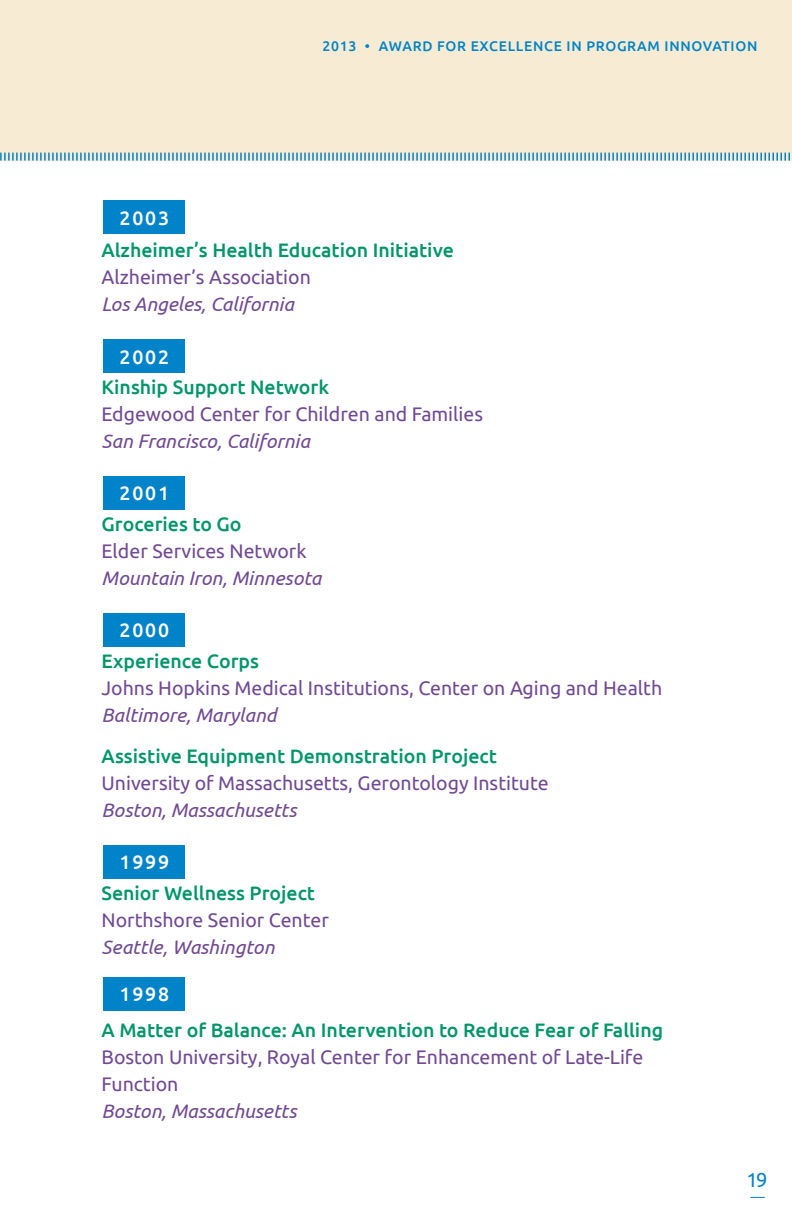
<style>
.page{position:relative;width:792px;height:1224px;background:#fff}
.page>*{position:absolute;margin:0;border:0;box-sizing:border-box;transform-origin:0 0}
.t1{font:20px "Ubuntu";color:#0083c8}
.t2{font:19.6px/27px "Ubuntu";color:#714993}
.t3{font:500 19.6px "Ubuntu";color:#009669}
.t4{font:italic 19.6px "Ubuntu";color:#714993}
.t5{font:500 19.4px "Ubuntu";letter-spacing:.1em;color:#fff}
.t6{font:500 14px "Ubuntu";letter-spacing:.05em;color:#0083c8}
</style>
<div class="page">
<div style="left:0;top:0;width:792px;height:161px;background:#f7ecd3"></div>
<svg style="left:0;top:152px;width:790px;height:9px"></svg>
<svg style="left:750px;top:1197px;width:15px;height:1px"></svg>
<div style="left:104px;top:477px;width:81px;height:33px;background:#0083c8"></div>
<div style="left:104px;top:201px;width:81px;height:33px;background:#0083c8"></div>
<div style="left:104px;top:340px;width:81px;height:33px;background:#0083c8"></div>
<div style="left:104px;top:613px;width:81px;height:33px;background:#0083c8"></div>
<div style="left:104px;top:845px;width:81px;height:33px;background:#0083c8"></div>
<div style="left:104px;top:978px;width:81px;height:33px;background:#0083c8"></div>
<p class="t5" style="left:119px;top:205px;width:51px">2003</p>
<p class="t6" style="left:322px;top:37px;width:436px">2013 • Award for Excellence in Program I nnovation</p>
<p class="t3" style="left:102px;top:238px;width:354px">Alzheimer’s Health Education I nitiative</p>
<p class="t2" style="left:102px;top:263px;width:211px">Alzheimer’s Association</p>
<p class="t4" style="left:102px;top:292px;width:194px">Los Angeles, California</p>
<p class="t5" style="left:119px;top:344px;width:51px">2002</p>
<p class="t3" style="left:102px;top:375px;width:229px">Kinship Support Network</p>
<p class="t2" style="left:102px;top:400px;width:383px">Edgewood Center for Children and Families</p>
<p class="t4" style="left:102px;top:429px;width:210px">San Francisco, California</p>
<p class="t5" style="left:119px;top:481px;width:51px">2001</p>
<p class="t3" style="left:102px;top:511px;width:142px">Groceries to Go</p>
<p class="t2" style="left:102px;top:537px;width:207px">Elder Services Network</p>
<p class="t4" style="left:102px;top:566px;width:222px">Mountain Iron, Minnesota</p>
<p class="t5" style="left:119px;top:618px;width:51px">2000</p>
<p class="t3" style="left:102px;top:648px;width:159px">Experience Corps</p>
<p class="t2" style="left:102px;top:673px;width:562px">Johns Hopkins Medical Institutions, Center on Aging and Health</p>
<p class="t4" style="left:102px;top:703px;width:176px">Baltimore, Maryland</p>
<p class="t3" style="left:102px;top:744px;width:397px">Assistive Equipment Demonstration Project</p>
<p class="t2" style="left:102px;top:769px;width:449px">University of Massachusetts, Gerontology Institute</p>
<p class="t4" style="left:102px;top:798px;width:196px">Boston, Massachusetts</p>
<p class="t5" style="left:119px;top:850px;width:51px">1999</p>
<p class="t3" style="left:102px;top:880px;width:215px">Senior Wellness Project</p>
<p class="t2" style="left:102px;top:906px;width:229px">Northshore Senior Center</p>
<p class="t4" style="left:102px;top:935px;width:174px">Seattle, Washington</p>
<p class="t5" style="left:119px;top:982px;width:51px">1998</p>
<p class="t3" style="left:102px;top:1017px;width:563px">A Matter of Balance: An I ntervention to Reduce Fear of Falling</p>
<p class="t2" style="left:102px;top:1042px;width:543px">Boston University, Royal Center for Enhancement of Late-Life<br>Function</p>
<p class="t4" style="left:102px;top:1099px;width:196px">Boston, Massachusetts</p>
<p class="t1" style="left:746px;top:1168px;width:22px">19</p>
</div>
